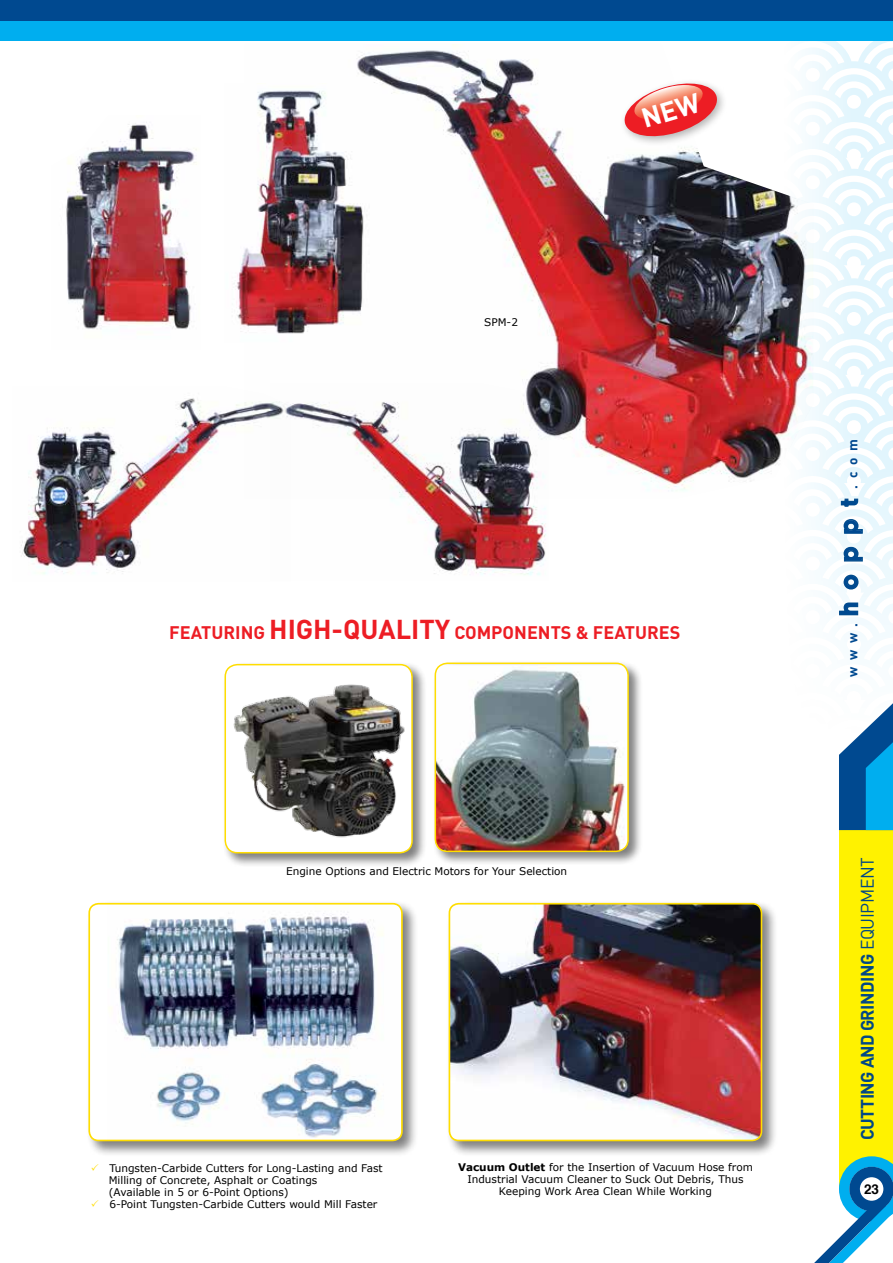
<style>
.page{position:relative;width:893px;height:1263px;background:#fff}
.page>*{position:absolute;margin:0;border:0;box-sizing:border-box;transform-origin:0 0}
.t1{font:700 18px "DIN Pro";color:#ed1d24}
.t2{font:700 18px "DIN Pro";letter-spacing:-.025em;color:#004786}
.t3{font:700 13.5px "DIN";letter-spacing:.5em;color:#004990}
.t4{font:700 13.5px "Helvetica";color:#000}
.t5{font:10.5px/12.1px "Verdana";color:#000}
.s1{font-size:27px}
.s2{font-weight:700}
.s3{font-family:"Century Gothic";font-size:24px}
.s4{font-size:24px}
.s5{font-weight:400}
</style>
<div class="page">
<div style="left:0;top:6px;width:893px;height:35px;background:#00aeef"></div>
<div style="left:839px;top:777px;width:54px;height:412px;background:#fff200"></div>
<div style="left:0;top:0;width:893px;height:20px;background:#004990"></div>
<svg style="left:814px;top:1156px;width:79px;height:107px"></svg>
<img style="left:357px;top:44px;width:264px;height:422px">
<img style="left:21px;top:398px;width:250px;height:176px">
<img style="left:271px;top:384px;width:277px;height:192px">
<img style="left:234px;top:84px;width:139px;height:259px">
<img style="left:66px;top:122px;width:131px;height:207px">
<div style="left:432px;top:660px;width:211px;height:206px;background:#000;opacity:.5"></div>
<img style="left:436px;top:665px;width:192px;height:186px">
<div style="left:435px;top:662px;width:194px;height:190px;border:2px solid #fd0;border-radius:12px"></div>
<div style="left:86px;top:900px;width:332px;height:257px;background:#000;opacity:.5"></div>
<div style="left:89px;top:904px;width:313px;height:236px;background:#fff;border-radius:9px"></div>
<img style="left:109px;top:904px;width:291px;height:236px">
<div style="left:88px;top:903px;width:315px;height:238px;border:2px solid #fd0;border-radius:9px"></div>
<div style="left:446px;top:900px;width:332px;height:257px;background:#000;opacity:.5"></div>
<img style="left:449px;top:904px;width:312px;height:236px">
<div style="left:449px;top:903px;width:313px;height:238px;border:2px solid #fd0;border-radius:9px"></div>
<div style="left:222px;top:662px;width:205px;height:205px;background:#000;opacity:.5"></div>
<div style="left:225px;top:665px;width:187px;height:188px;background:#fff;border-radius:12px"></div>
<div style="left:225px;top:664px;width:188px;height:189px;border:2px solid #fd0;border-radius:12px"></div>
<img style="left:233px;top:684px;width:172px;height:154px">
<svg style="left:621px;top:41px;width:272px;height:789px"></svg>
<p class="t5" style="left:484px;top:316px;width:35px">SPM-2</p>
<h1 class="t1" style="left:169px;top:620px;width:513px">FEATURING <span class="s1">HIGH-QUALITY</span> COMPONENTS &amp; FEATURES</h1>
<p class="t5" style="left:286px;top:864px;width:283px">Engine Options and Electric Motors for Your Selection</p>
<p class="t5" style="left:109px;top:1161px;width:275px">Tungsten-Carbide Cutters for Long-Lasting and Fast Milling of Concrete, Asphalt or Coatings<br>(Available in 5 or 6-Point Options)<br>6-Point Tungsten-Carbide Cutters would Mill Faster</p>
<p class="t5" style="left:458px;top:1161px;width:296px;text-align:center"><span class="s2">Vacuum Outlet</span> for the Insertion of Vacuum Hose from<br>Industrial Vacuum Cleaner to Suck Out Debris, Thus<br>Keeping Work Area Clean While Working</p>
<p class="t3" style="left:844px;top:677px;width:240px;rotate:-90deg">www.<span class="s3">hopp</span><span class="s4">t</span> .com</p>
<h1 class="t2" style="left:855px;top:1140px;width:284px;rotate:-90deg">CUTTING AND GRINDING <span class="s5">EQUIPMENT</span></h1>
<p class="t4" style="left:864px;top:1178px;width:17px">23</p>
</div>
